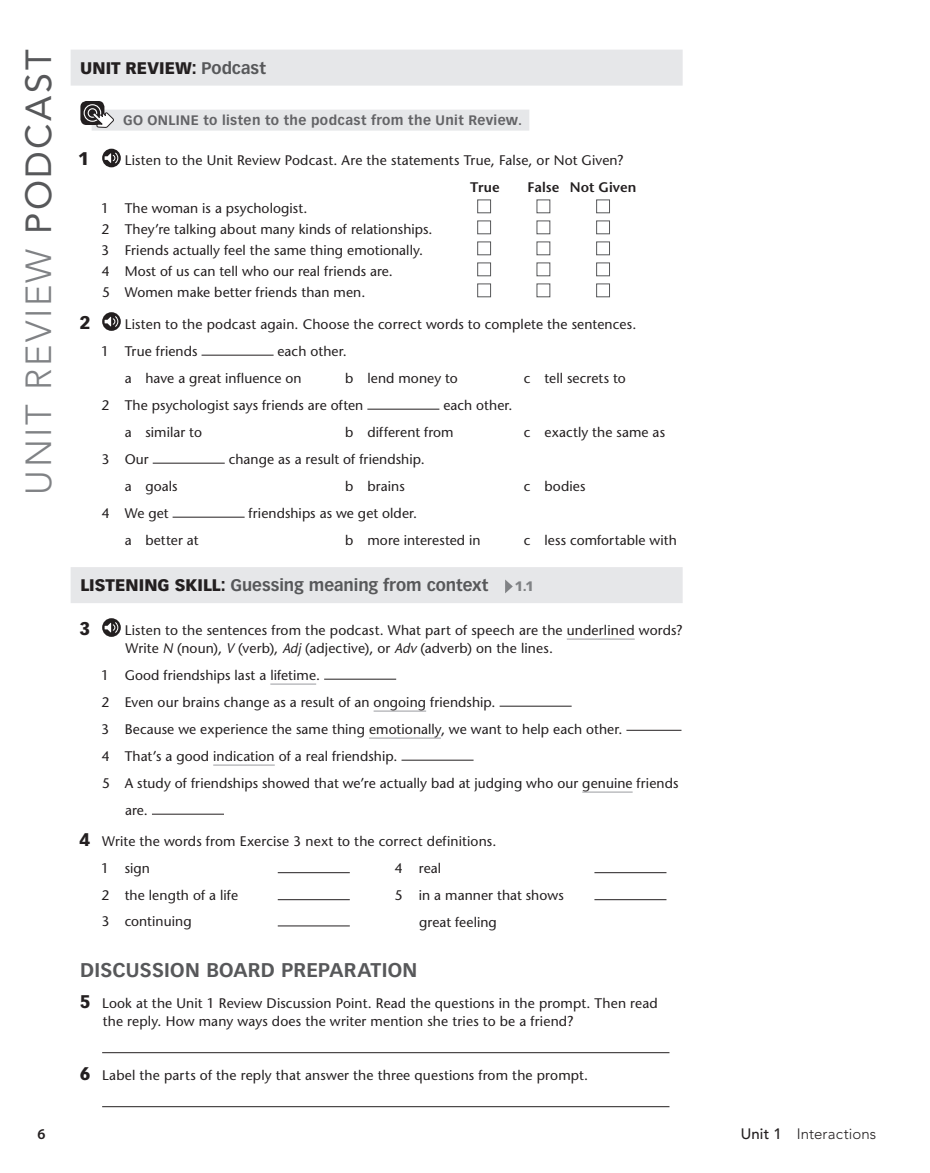
<style>
.page{position:relative;width:930px;height:1173px;background:#fff}
.page>*{position:absolute;margin:0;border:0;box-sizing:border-box;transform-origin:0 0}
.t1{font:300 36px "Avenir LT Std";letter-spacing:.07em;color:#808285}
.t2{font:700 19.5px "Vectora LT Std";letter-spacing:.01em;color:#57585a}
.t3{font:900 18px "Vectora LT Std";color:#231f20}
.t4{font:700 16.5px "Vectora LT Std";color:#57585a}
.t5{font:900 16.5px "Vectora LT Std";letter-spacing:.005em;color:#231f20}
.t6{font:300 15px "Avenir LT Std";letter-spacing:.005em;color:#231f20}
.t7{font:600 15px "Myriad Pro";color:#231f20}
.t8{font:500 13.8px/21px "Stone Sans Std";letter-spacing:.01em;color:#231f20}
.t9{font:600 13.8px "Stone Sans Std";color:#231f20}
.t10{font:700 13.5px "Vectora LT Std";letter-spacing:.025em;color:#636366}
.t11{font:900 13.5px "Vectora LT Std";color:#808285}
.s1{font-weight:400;color:#57585a}
.s2{font-weight:700;color:#57585a}
.s3{font-weight:900;color:#231f20}
.s4{font-style:italic}
.s5{font-family:"Vectora LT Std";font-weight:900;font-size:18px}
.s6{font-weight:500}
</style>
<div class="page">
<div style="left:71px;top:50px;width:611px;height:36px;background:#e6e7e9"></div>
<div style="left:92px;top:110px;width:437px;height:21px;background:#e6e7e9"></div>
<div style="left:71px;top:567px;width:611px;height:36px;background:#e6e7e9"></div>
<hr style="left:566px;top:638px;width:68px;height:2px;background:#bcbdc0">
<hr style="left:270px;top:683px;width:46px;height:2px;background:#bcbdc0">
<hr style="left:373px;top:710px;width:53px;height:2px;background:#bcbdc0">
<hr style="left:369px;top:737px;width:72px;height:2px;background:#bcbdc0">
<hr style="left:213px;top:764px;width:62px;height:2px;background:#bcbdc0">
<hr style="left:582px;top:791px;width:50px;height:2px;background:#bcbdc0">
<svg style="left:102px;top:149px;width:19px;height:18px"></svg>
<svg style="left:105px;top:153px;width:13px;height:10px"></svg>
<div style="left:477px;top:200px;width:14px;height:13px;background:#fff;border:1px solid #57585a"></div>
<div style="left:536px;top:200px;width:14px;height:13px;background:#fff;border:1px solid #57585a"></div>
<div style="left:596px;top:200px;width:13px;height:13px;background:#fff;border:1px solid #57585a"></div>
<div style="left:477px;top:221px;width:14px;height:13px;background:#fff;border:1px solid #57585a"></div>
<div style="left:536px;top:221px;width:14px;height:13px;background:#fff;border:1px solid #57585a"></div>
<div style="left:596px;top:221px;width:13px;height:13px;background:#fff;border:1px solid #57585a"></div>
<div style="left:477px;top:242px;width:14px;height:13px;background:#fff;border:1px solid #57585a"></div>
<div style="left:536px;top:242px;width:14px;height:13px;background:#fff;border:1px solid #57585a"></div>
<div style="left:596px;top:242px;width:13px;height:13px;background:#fff;border:1px solid #57585a"></div>
<div style="left:477px;top:263px;width:14px;height:13px;background:#fff;border:1px solid #57585a"></div>
<div style="left:536px;top:263px;width:14px;height:13px;background:#fff;border:1px solid #57585a"></div>
<div style="left:596px;top:263px;width:13px;height:13px;background:#fff;border:1px solid #57585a"></div>
<div style="left:477px;top:284px;width:14px;height:13px;background:#fff;border:1px solid #57585a"></div>
<div style="left:536px;top:284px;width:14px;height:13px;background:#fff;border:1px solid #57585a"></div>
<div style="left:596px;top:284px;width:13px;height:13px;background:#fff;border:1px solid #57585a"></div>
<svg style="left:102px;top:312px;width:19px;height:19px"></svg>
<svg style="left:105px;top:316px;width:13px;height:11px"></svg>
<hr style="left:201px;top:355px;width:72px;height:1px;background:#231f20">
<hr style="left:367px;top:409px;width:72px;height:1px;background:#231f20">
<hr style="left:153px;top:463px;width:72px;height:1px;background:#231f20">
<hr style="left:172px;top:517px;width:72px;height:1px;background:#231f20">
<svg style="left:505px;top:579px;width:8px;height:14px"></svg>
<svg style="left:102px;top:618px;width:19px;height:19px"></svg>
<svg style="left:105px;top:622px;width:13px;height:11px"></svg>
<hr style="left:324px;top:679px;width:72px;height:1px;background:#231f20">
<hr style="left:499px;top:706px;width:72px;height:1px;background:#231f20">
<hr style="left:626px;top:730px;width:55px;height:1px;background:#231f20">
<hr style="left:401px;top:760px;width:72px;height:1px;background:#231f20">
<hr style="left:152px;top:814px;width:72px;height:1px;background:#231f20">
<hr style="left:278px;top:872px;width:72px;height:1px;background:#231f20">
<hr style="left:594px;top:872px;width:72px;height:1px;background:#231f20">
<hr style="left:278px;top:899px;width:72px;height:1px;background:#231f20">
<hr style="left:594px;top:899px;width:72px;height:1px;background:#231f20">
<hr style="left:278px;top:926px;width:72px;height:1px;background:#231f20">
<hr style="left:102px;top:1052px;width:567px;height:1px;background:#231f20">
<hr style="left:102px;top:1106px;width:567px;height:1px;background:#231f20">
<svg style="left:80px;top:101px;width:34px;height:27px"></svg>
<h1 class="t1" style="left:18px;top:495px;width:446px;rotate:-90deg">UNIT REVIEW <span class="s1">PODCAST</span></h1>
<p class="t5" style="left:80px;top:57px;width:187px">UNIT REVIEW: <span class="s2">Podcast</span></p>
<p class="t10" style="left:123px;top:112px;width:400px">GO ONLINE to listen to the podcast from the Unit Review.</p>
<h3 class="t3" style="left:78px;top:147px;width:12px">1</h3>
<p class="t8" style="left:125px;top:150px;width:500px">Listen to the Unit Review Podcast. Are the statements True, False, or Not Given?</p>
<p class="t9" style="left:470px;top:179px;width:31px">True</p>
<p class="t9" style="left:527px;top:179px;width:110px">False Not Given</p>
<p class="t8" style="left:101px;top:198px;width:333px">1 The woman is a psychologist.<br>2 They’re talking about many kinds of relationships.<br>3 Friends actually feel the same thing emotionally.<br>4 Most of us can tell who our real friends are.<br>5 Women make better friends than men.</p>
<h3 class="t3" style="left:80px;top:311px;width:12px">2</h3>
<p class="t8" style="left:101px;top:310px;width:537px;line-height:27px;text-indent:24px">Listen to the podcast again. Choose the correct words to complete the sentences.<br>1 True friends</p>
<p class="t8" style="left:125px;top:337px;width:223px;line-height:27px;text-indent:153px">each other. a have a great influence on</p>
<p class="t8" style="left:345px;top:367px;width:114px">b lend money to</p>
<p class="t8" style="left:524px;top:367px;width:103px">c tell secrets to</p>
<p class="t8" style="left:102px;top:394px;width:263px">2 The psychologist says friends are often</p>
<p class="t8" style="left:443px;top:394px;width:71px">each other.</p>
<p class="t8" style="left:125px;top:421px;width:79px">a similar to</p>
<p class="t8" style="left:345px;top:421px;width:110px">b different from</p>
<p class="t8" style="left:524px;top:421px;width:143px">c exactly the same as</p>
<p class="t8" style="left:101px;top:448px;width:49px">3 Our</p>
<p class="t8" style="left:229px;top:448px;width:198px">change as a result of friendship.</p>
<p class="t8" style="left:125px;top:475px;width:54px">a goals</p>
<p class="t8" style="left:345px;top:475px;width:61px">b brains</p>
<p class="t8" style="left:524px;top:475px;width:63px">c bodies</p>
<p class="t8" style="left:102px;top:502px;width:68px">4 We get</p>
<p class="t8" style="left:248px;top:502px;width:170px">friendships as we get older.</p>
<p class="t8" style="left:125px;top:529px;width:75px">a better at</p>
<p class="t8" style="left:345px;top:529px;width:137px">b more interested in</p>
<p class="t8" style="left:524px;top:529px;width:155px">c less comfortable with</p>
<p class="t4" style="left:80px;top:575px;width:410px"><span class="s3">LISTENING SKILL:</span> Guessing meaning from context</p>
<p class="t11" style="left:515px;top:578px;width:20px">1.1</p>
<h3 class="t3" style="left:80px;top:617px;width:12px">3</h3>
<p class="t8" style="left:125px;top:621px;width:559px;line-height:18px">Listen to the sentences from the podcast. What part of speech are the underlined words?<br>Write <span class="s4">N</span> (noun), <span class="s4">V</span> (verb), <span class="s4">Adj</span> (adjective), or <span class="s4">Adv</span> (adverb) on the lines.</p>
<p class="t8" style="left:101px;top:664px;width:220px">1 Good friendships last a lifetime.</p>
<p class="t8" style="left:102px;top:691px;width:395px">2 Even our brains change as a result of an ongoing friendship.</p>
<p class="t8" style="left:101px;top:718px;width:522px">3 Because we experience the same thing emotionally, we want to help each other.</p>
<p class="t8" style="left:102px;top:745px;width:297px">4 That’s a good indication of a real friendship.</p>
<p class="t8" style="left:102px;top:772px;width:577px">5 A study of friendships showed that we’re actually bad at judging who our genuine friends</p>
<p class="t8" style="left:125px;top:799px;width:24px">are.</p>
<p class="t8" style="left:101px;top:828px;width:397px;line-height:27px;text-indent:-21px"><span class="s5">4</span> Write the words from Exercise 3 next to the correct definitions.<br>1 sign</p>
<p class="t8" style="left:395px;top:858px;width:48px">4 real</p>
<p class="t8" style="left:102px;top:885px;width:138px">2 the length of a life</p>
<p class="t8" style="left:395px;top:885px;width:170px">5 in a manner that shows</p>
<p class="t8" style="left:101px;top:911px;width:92px">3 continuing</p>
<p class="t8" style="left:419px;top:912px;width:79px">great feeling</p>
<h2 class="t2" style="left:80px;top:958px;width:339px">DISCUSSION BOARD PREPARATION</h2>
<p class="t8" style="left:103px;top:994px;width:556px;line-height:18px;text-indent:-23px"><span class="s5">5</span> Look at the Unit 1 Review Discussion Point. Read the questions in the prompt. Then read the reply. How many ways does the writer mention she tries to be a friend?</p>
<p class="t8" style="left:80px;top:1065px;width:510px"><span class="s5">6</span> Label the parts of the reply that answer the three questions from the prompt.</p>
<p class="t7" style="left:38px;top:1124px;width:10px">6</p>
<p class="t6" style="left:740px;top:1125px;width:137px"><span class="s6">Unit 1</span> Interactions</p>
</div>
